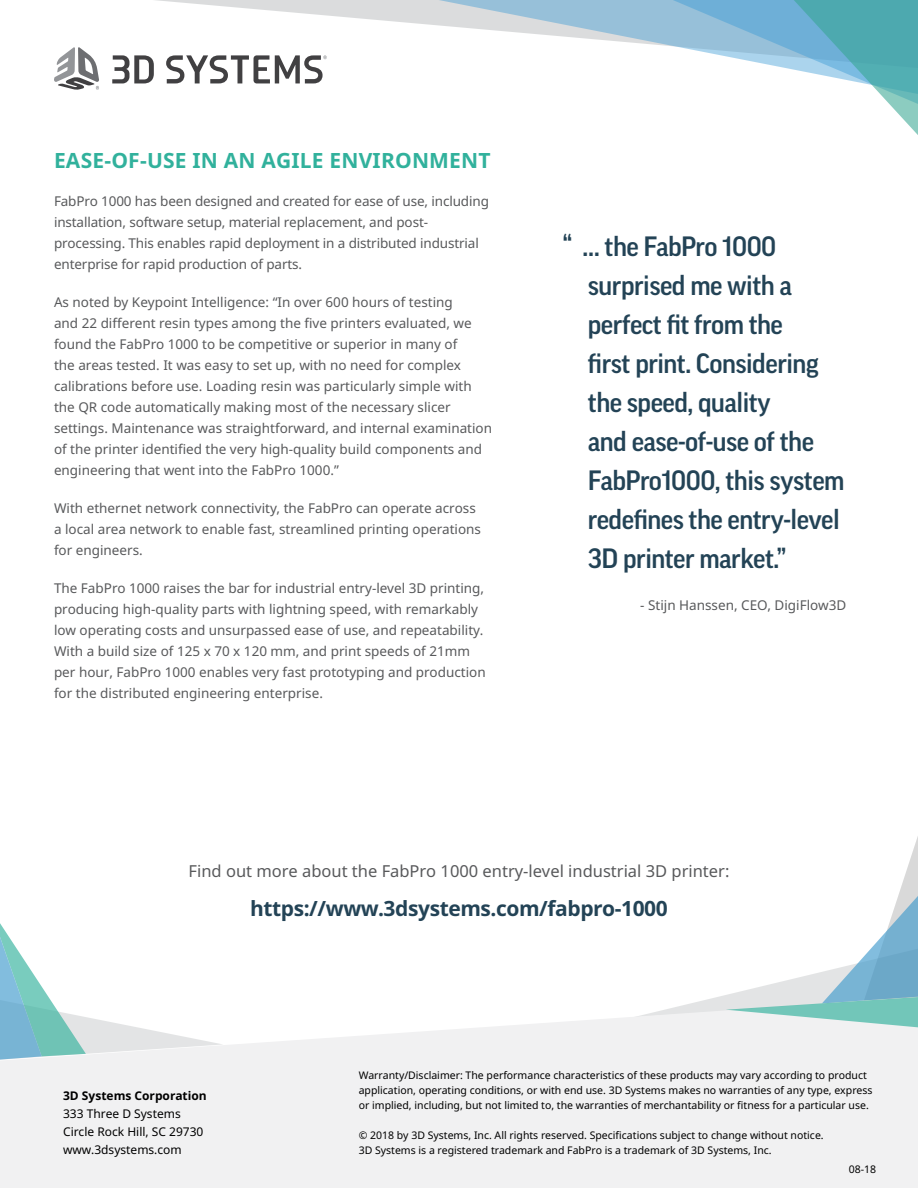
<style>
.page{position:relative;width:918px;height:1188px;background:#fff}
.page>*{position:absolute;margin:0;border:0;box-sizing:border-box;transform-origin:0 0}
.t1{font:500 27px/39px "Good Pro";letter-spacing:-.02em;color:#234356}
.t2{font:700 21px "Noto Sans";letter-spacing:-.02em;color:#234356}
.t3{font:700 21px "Noto Sans";letter-spacing:.01em;color:#31b19c}
.t4{font:16.5px "Noto Sans";color:#58595b}
.t5{font:13.5px/21px "Noto Sans";color:#58595b}
.t6{font:12px/18px "Noto Sans";color:#000}
.t7{font:700 12px "Noto Sans";color:#000}
.t8{font:10.5px/15px "Noto Sans";color:#000}
</style>
<div class="page">
<svg style="left:163px;top:0;width:382px;height:84px"></svg>
<svg style="left:545px;top:0;width:199px;height:60px;fill:#97c0d9"></svg>
<svg style="left:744px;top:0;width:174px;height:135px"></svg>
<svg style="left:112px;top:55px;width:42px;height:28px"></svg>
<svg style="left:166px;top:55px;width:161px;height:28px"></svg>
<svg style="left:54px;top:47px;width:45px;height:43px"></svg>
<div style="left:0;top:1017px;width:918px;height:171px;background:#f1f1f2"></div>
<svg style="left:0;top:923px;width:223px;height:138px"></svg>
<svg style="left:632px;top:836px;width:286px;height:194px"></svg>
<h2 class="t3" style="left:54px;top:146px;width:438px">EASE-OF-USE IN AN AGILE ENVIRONMENT</h2>
<p class="t5" style="left:54px;top:191px;width:436px">FabPro 1000 has been designed and created for ease of use, including installation, software setup, material replacement, and post&shy;processing. This enables rapid deployment in a distributed industrial enterprise for rapid production of parts.</p>
<p class="t5" style="left:54px;top:292px;width:440px">As noted by Keypoint Intelligence: “In over 600 hours of testing<br>and 22 different resin types among the five printers evaluated, we found the FabPro 1000 to be competitive or superior in many of<br>the areas tested. It was easy to set up, with no need for complex calibrations before use. Loading resin was particularly simple with the QR code automatically making most of the necessary slicer settings. Maintenance was straightforward, and internal examination of the printer identified the very high-quality build components and engineering that went into the FabPro 1000.”</p>
<p class="t5" style="left:54px;top:498px;width:429px">With ethernet network connectivity, the FabPro can operate across a local area network to enable fast, streamlined printing operations for engineers.</p>
<p class="t5" style="left:54px;top:578px;width:433px">The FabPro 1000 raises the bar for industrial entry-level 3D printing, producing high-quality parts with lightning speed, with remarkably low operating costs and unsurpassed ease of use, and repeatability.<br>With a build size of 125 x 70 x 120 mm, and print speeds of 21mm per hour, FabPro 1000 enables very fast prototyping and production for the distributed engineering enterprise.</p>
<h1 class="t1" style="left:588px;top:227px;width:258px;text-indent:-26px">“ … the FabPro 1000 surprised me with a perfect fit from the<br>first print. Considering the speed, quality<br>and ease-of-use of the<br>FabPro1000, this system redefines the entry-level<br>3D printer market.”</h1>
<p class="t5" style="left:640px;top:594px;width:208px">- Stijn Hanssen, CEO, DigiFlow3D</p>
<p class="t4" style="left:189px;top:860px;width:542px">Find out more about the FabPro 1000 entry-level industrial 3D printer:</p>
<h2 class="t2" style="left:250px;top:894px;width:419px">https://www.3dsystems.com/fabpro-1000</h2>
<p class="t7" style="left:63px;top:1088px;width:145px">3D Systems Corporation</p>
<p class="t6" style="left:63px;top:1105px;width:142px">333 Three D Systems<br>Circle Rock Hill, SC 29730 www.3dsystems.com</p>
<p class="t8" style="left:359px;top:1068px;width:515px">Warranty/Disclaimer: The performance characteristics of these products may vary according to product application, operating conditions, or with end use. 3D Systems makes no warranties of any type, express or implied, including, but not limited to, the warranties of merchantability or fitness for a particular use.</p>
<p class="t8" style="left:359px;top:1128px;width:467px">© 2018 by 3D Systems, Inc. All rights reserved. Specifications subject to change without notice.<br>3D Systems is a registered trademark and FabPro is a trademark of 3D Systems, Inc.</p>
<p class="t8" style="left:849px;top:1162px;width:29px">08-18</p>
</div>
